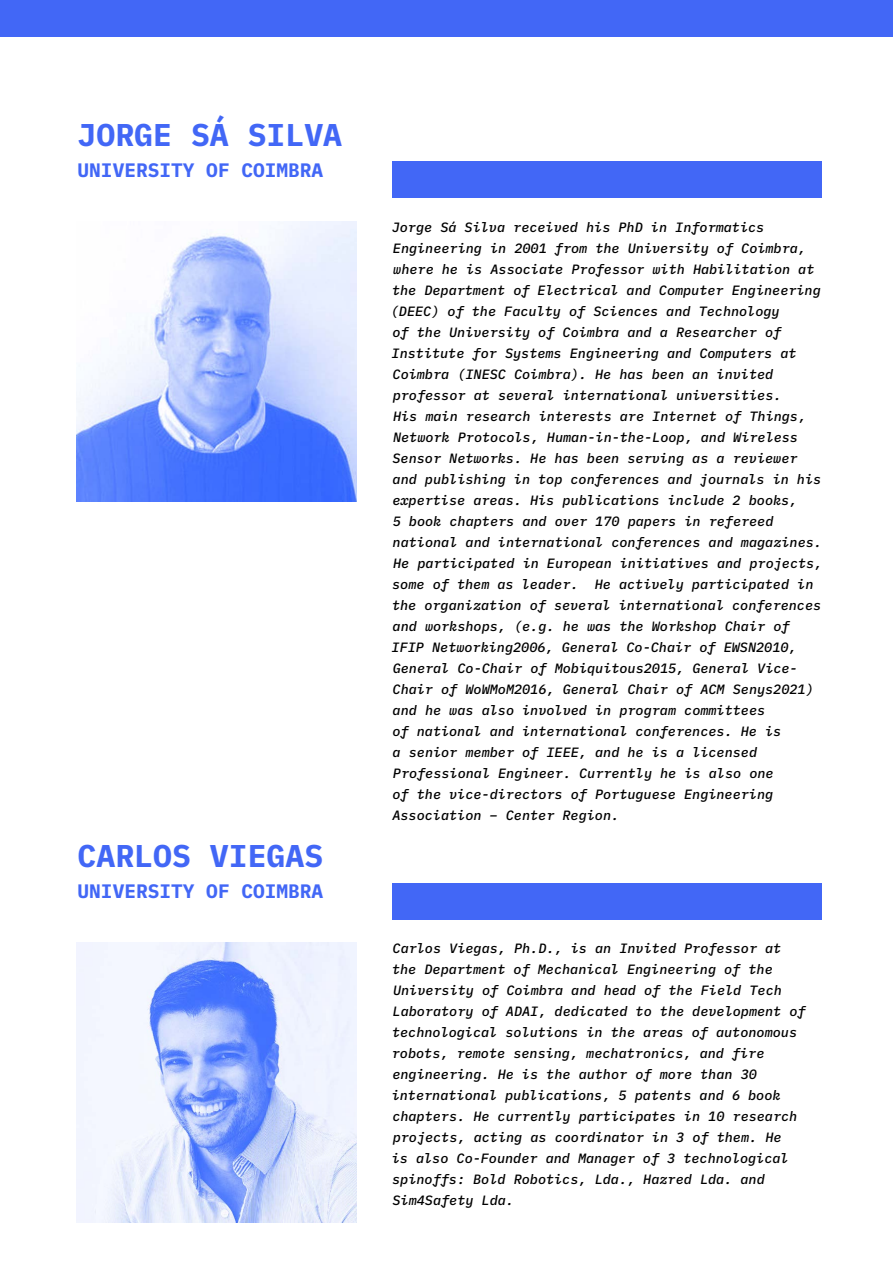
<style>
.page{position:relative;width:893px;height:1263px;background:#fff}
.page>*{position:absolute;margin:0;border:0;box-sizing:border-box;transform-origin:0 0}
.t1{font:700 31.5px "IBM Plex Mono";color:#4267f6}
.t2{font:700 19.5px "IBM Plex Mono";color:#4267f6}
.t3{font:italic 500 13.5px/21px "IBM Plex Mono";color:#000}
</style>
<div class="page">
<div style="left:392px;top:162px;width:429px;height:36px;background:#4267f6"></div>
<div style="left:392px;top:883px;width:429px;height:36px;background:#4267f6"></div>
<img style="left:77px;top:221px;width:280px;height:280px">
<img style="left:77px;top:942px;width:280px;height:280px">
<div style="left:0;top:0;width:893px;height:36px;background:#4267f6"></div>
<h1 class="t1" style="left:78px;top:110px;width:266px">JORGE SÁ SILVA</h1>
<h2 class="t2" style="left:78px;top:155px;width:247px">UNIVERSITY OF COIMBRA</h2>
<h1 class="t1" style="left:78px;top:831px;width:247px">CARLOS VIEGAS</h1>
<h2 class="t2" style="left:78px;top:876px;width:247px">UNIVERSITY OF COIMBRA</h2>
<p class="t3" style="left:391px;top:215px;width:433px">Jorge Sá Silva received his PhD in Informatics Engineering in 2001 from the University of Coimbra, where he is Associate Professor with Habilitation at the Department of Electrical and Computer Engineering (DEEC) of the Faculty of Sciences and Technology<br>of the University of Coimbra and a Researcher of Institute for Systems Engineering and Computers at Coimbra (INESC Coimbra). He has been an invited professor at several international universities.<br>His main research interests are Internet of Things, Network Protocols, Human-in-the-Loop, and Wireless Sensor Networks. He has been serving as a reviewer and publishing in top conferences and journals in his expertise areas. His publications include 2 books,<br>5 book chapters and over 170 papers in refereed national and international conferences and magazines.<br>He participated in European initiatives and projects, some of them as leader. He actively participated in the organization of several international conferences and workshops, (e.g. he was the Workshop Chair of IFIP Networking2006, General Co-Chair of EWSN2010, General Co-Chair of Mobiquitous2015, General Vice-Chair of WoWMoM2016, General Chair of ACM Senys2021) and he was also involved in program committees<br>of national and international conferences. He is<br>a senior member of IEEE, and he is a licensed Professional Engineer. Currently he is also one<br>of the vice-directors of Portuguese Engineering Association – Center Region.</p>
<p class="t3" style="left:392px;top:936px;width:415px">Carlos Viegas, Ph.D., is an Invited Professor at the Department of Mechanical Engineering of the University of Coimbra and head of the Field Tech Laboratory of ADAI, dedicated to the development of technological solutions in the areas of autonomous robots, remote sensing, mechatronics, and fire engineering. He is the author of more than 30 international publications, 5 patents and 6 book chapters. He currently participates in 10 research projects, acting as coordinator in 3 of them. He<br>is also Co-Founder and Manager of 3 technological spinoffs: Bold Robotics, Lda., Hazred Lda. and Sim4Safety Lda.</p>
</div>
